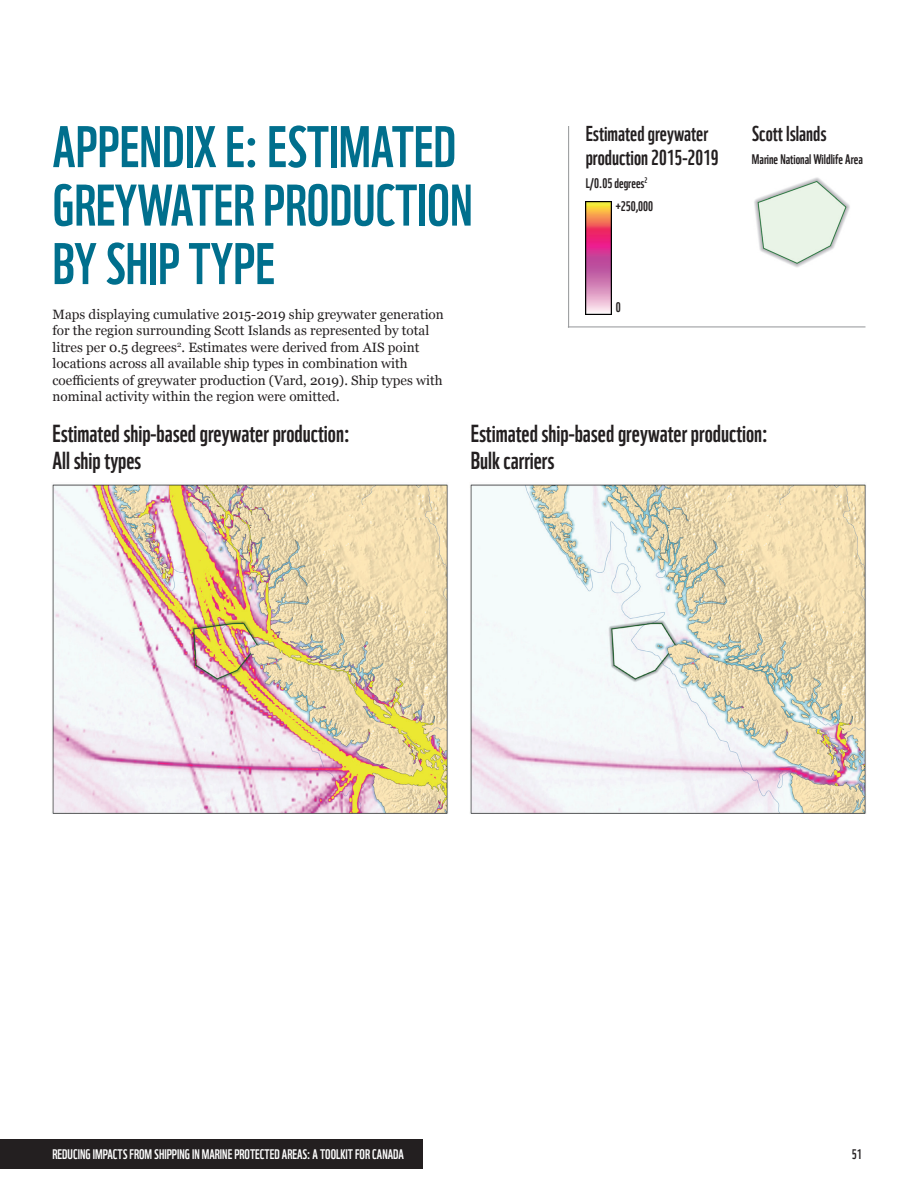
<style>
.page{position:relative;width:918px;height:1188px;background:#fff}
.page>*{position:absolute;margin:0;border:0;box-sizing:border-box;transform-origin:0 0}
.t1{font:57px/58.5px "WWF";color:#006f8d}
.t2{font:24px/27px "WWF";color:#231f20}
.t3{font:21px/24px "WWF";color:#231f20}
.t4{font:13.5px/16.5px "Georgia";color:#231f20}
.t5{font:13.5px "WWF";color:#fff}
.t6{font:13.5px/23.4px "WWF";color:#231f20}
</style>
<div class="page">
<div style="left:0;top:1139px;width:423px;height:30px;background:#231f20"></div>
<img style="left:52px;top:484px;width:396px;height:330px">
<img style="left:470px;top:484px;width:396px;height:330px">
<img style="left:586px;top:201px;width:26px;height:114px">
<img style="left:754px;top:177px;width:96px;height:90px">
<hr style="left:568px;top:126px;width:1px;height:202px;background:#939598">
<hr style="left:568px;top:327px;width:297px;height:1px;background:#939598">
<h1 class="t1" style="left:53px;top:112px;width:422px">APPENDIX E: ESTIMATED<br>GREYWATER PRODUCTION<br>BY SHIP TYPE</h1>
<p class="t4" style="left:53px;top:305px;width:393px">Maps displaying cumulative 2015-2019 ship greywater generation for the region surrounding Scott Islands as represented by total litres per 0.5 degrees<sup>2</sup>. Estimates were derived from AIS point locations across all available ship types in combination with coefficients of greywater production (Vard, 2019). Ship types with nominal activity within the region were omitted.</p>
<h3 class="t3" style="left:586px;top:120px;width:134px">Estimated greywater production 2015-2019</h3>
<p class="t6" style="left:616px;top:170px;width:39px;text-indent:-30px">L/0.05 degrees<sup>2 </sup>+250,000</p>
<h3 class="t3" style="left:752px;top:119px;width:76px">Scott Islands</h3>
<p class="t6" style="left:752px;top:146px;width:113px">Marine National Wildlife Area</p>
<p class="t6" style="left:616px;top:294px;width:6px">0</p>
<h2 class="t2" style="left:53px;top:417px;width:299px">Estimated ship-based greywater production:<br>All ship types</h2>
<h2 class="t2" style="left:471px;top:417px;width:299px">Estimated ship-based greywater production:<br>Bulk carriers</h2>
<p class="t5" style="left:53px;top:1144px;width:353px">REDUCING IMPACTS FROM SHIPPING IN MARINE PROTECTED AREAS: A TOOLKIT FOR CANADA</p>
<p class="t6" style="left:852px;top:1142px;width:11px">51</p>
</div>
